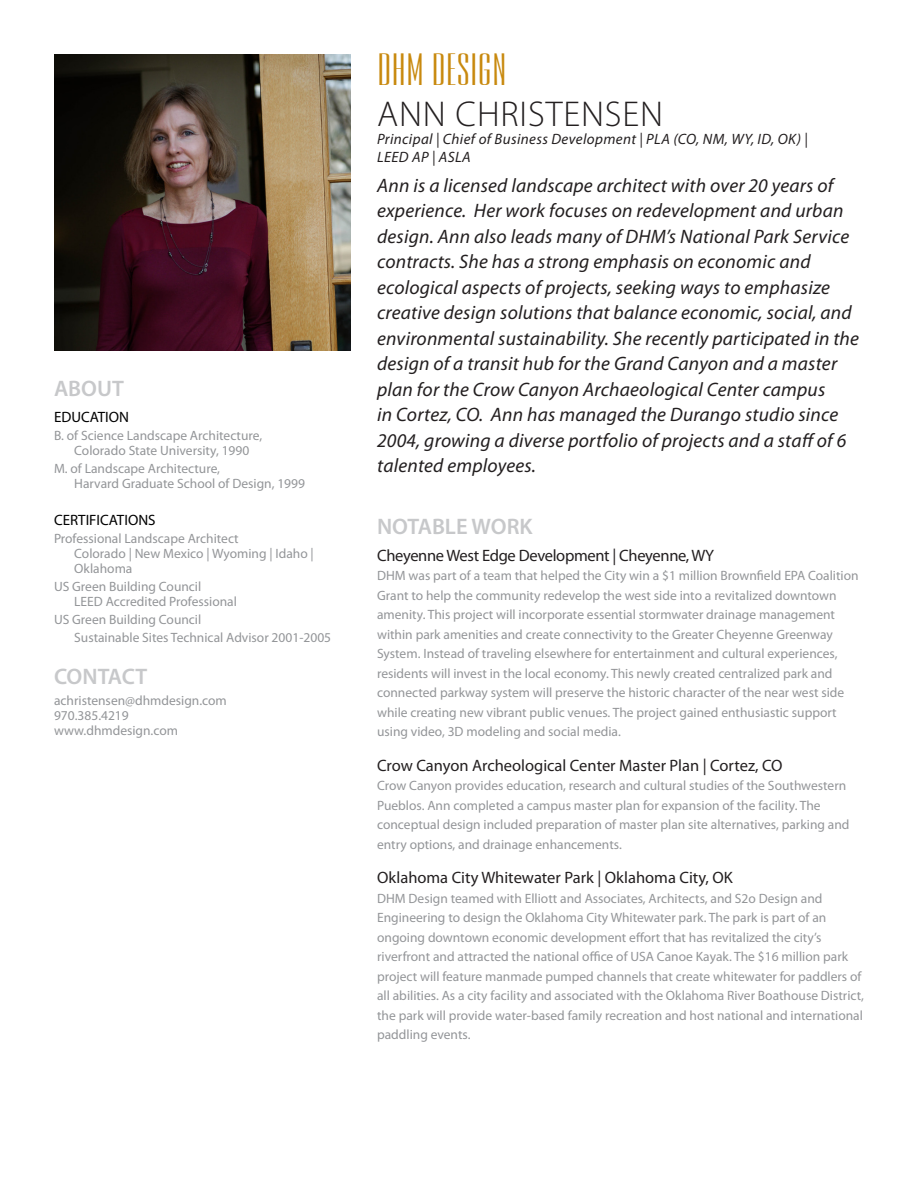
<style>
.page{position:relative;width:918px;height:1188px;background:#fff}
.page>*{position:absolute;margin:0;border:0;box-sizing:border-box;transform-origin:0 0}
.t1{font:45px "Expel Extended Normal";color:#c8890e}
.t2{font:300 36px "Myriad Pro";letter-spacing:.025em;color:#231f20}
.t3{font:600 22.5px "Myriad Pro";color:#c7c8ca}
.t4{font:italic 19.5px/25.5px "Myriad Pro";letter-spacing:.01em;color:#231f20}
.Body_Text{font:16.5px "Myriad Pro";letter-spacing:-.005em;color:#231f20}
.t5{font:italic 15px "Myriad Pro";letter-spacing:.025em;color:#231f20}
.t6{font:15px "Myriad Pro";color:#010101}
.t7{font:13.5px/19.5px "Myriad Pro";color:#939598}
</style>
<div class="page">
<img style="left:54px;top:54px;width:297px;height:297px">
<p class="t3" style="left:54px;top:374px;width:71px">ABOUT</p>
<p class="t6" style="left:54px;top:407px;width:77px">EDUCATION</p>
<p class="t7" style="left:54px;top:425px;width:210px">B. of Science Landscape Architecture,</p>
<p class="t7" style="left:74px;top:440px;width:177px">Colorado State University, 1990</p>
<p class="t7" style="left:54px;top:458px;width:168px">M. of Landscape Architecture,</p>
<p class="t7" style="left:74px;top:473px;width:232px">Harvard Graduate School of Design, 1999</p>
<p class="t6" style="left:54px;top:511px;width:103px">CERTIFICATIONS</p>
<p class="t7" style="left:54px;top:529px;width:186px">Professional Landscape Architect</p>
<p class="t7" style="left:74px;top:546px;width:241px;line-height:15px">Colorado | New Mexico | Wyoming | Idaho |<br>Oklahoma</p>
<p class="t7" style="left:54px;top:577px;width:149px">US Green Building Council</p>
<p class="t7" style="left:74px;top:592px;width:164px">LEED Accredited Professional</p>
<p class="t7" style="left:54px;top:610px;width:149px">US Green Building Council</p>
<p class="t7" style="left:74px;top:628px;width:258px">Sustainable Sites Technical Advisor 2001-2005</p>
<p class="t3" style="left:54px;top:662px;width:95px">CONTACT</p>
<p class="t7" style="left:54px;top:691px;width:174px">achristensen@dhmdesign.com</p>
<p class="t7" style="left:54px;top:706px;width:76px">970.385.4219</p>
<p class="t7" style="left:54px;top:721px;width:126px">www.dhmdesign.com</p>
<p class="t1" style="left:377px;top:45px;width:131px">DHM DESIGN</p>
<p class="t2" style="left:377px;top:92px;width:288px">ANN CHRISTENSEN</p>
<p class="t5" style="left:377px;top:129px;width:432px">Principal | Chief of Business Development | PLA (CO, NM, WY, ID, OK) |</p>
<p class="t5" style="left:377px;top:147px;width:95px">LEED AP | ASLA</p>
<p class="t4" style="left:377px;top:172px;width:484px">Ann is a licensed landscape architect with over 20 years of experience. Her work focuses on redevelopment and urban design. Ann also leads many of DHM’s National Park Service contracts. She has a strong emphasis on economic and ecological aspects of projects, seeking ways to emphasize creative design solutions that balance economic, social, and environmental sustainability. She recently participated in the design of a transit hub for the Grand Canyon and a master plan for the Crow Canyon Archaeological Center campus<br>in Cortez, CO. Ann has managed the Durango studio since 2004, growing a diverse portfolio of projects and a staff of 6 talented employees.</p>
<p class="t3" style="left:377px;top:512px;width:157px">NOTABLE WORK</p>
<p class="Body_Text" style="left:377px;top:545px;width:339px">Cheyenne West Edge Development | Cheyenne, WY</p>
<p class="t7" style="left:377px;top:566px;width:483px">DHM was part of a team that helped the City win a $1 million Brownfield EPA Coalition Grant to help the community redevelop the west side into a revitalized downtown amenity. This project will incorporate essential stormwater drainage management within park amenities and create connectivity to the Greater Cheyenne Greenway System. Instead of traveling elsewhere for entertainment and cultural experiences, residents will invest in the local economy. This newly created centralized park and connected parkway system will preserve the historic character of the near west side while creating new vibrant public venues. The project gained enthusiastic support using video, 3D modeling and social media.</p>
<p class="Body_Text" style="left:377px;top:755px;width:407px">Crow Canyon Archeological Center Master Plan | Cortez, CO</p>
<p class="t7" style="left:377px;top:776px;width:474px">Crow Canyon provides education, research and cultural studies of the Southwestern Pueblos. Ann completed a campus master plan for expansion of the facility. The conceptual design included preparation of master plan site alternatives, parking and entry options, and drainage enhancements.</p>
<p class="Body_Text" style="left:377px;top:868px;width:357px">Oklahoma City Whitewater Park | Oklahoma City, OK</p>
<p class="t7" style="left:377px;top:888px;width:488px">DHM Design teamed with Elliott and Associates, Architects, and S2o Design and Engineering to design the Oklahoma City Whitewater park. The park is part of an ongoing downtown economic development effort that has revitalized the city’s riverfront and attracted the national office of USA Canoe Kayak. The $16 million park project will feature manmade pumped channels that create whitewater for paddlers of all abilities. As a city facility and associated with the Oklahoma River Boathouse District, the park will provide water-based family recreation and host national and international paddling events.</p>
</div>
